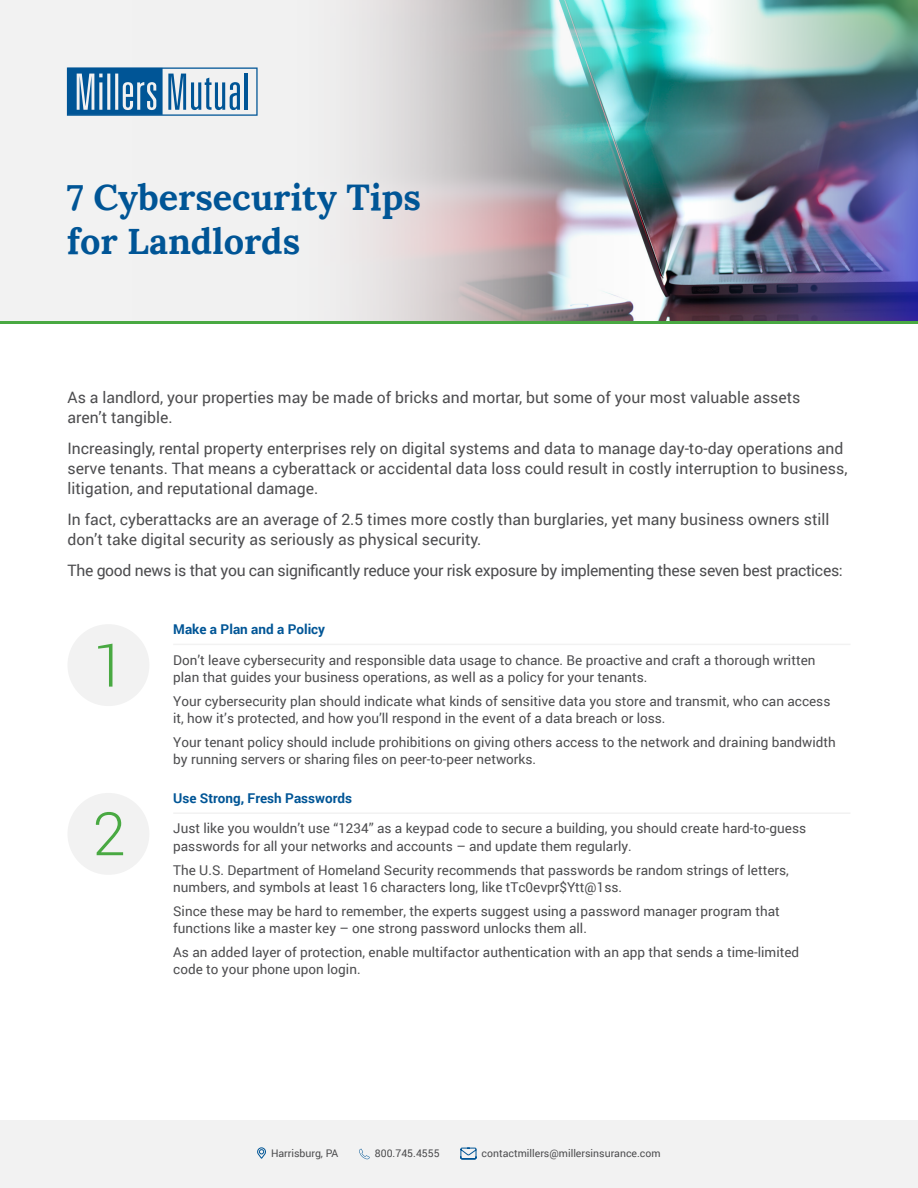
<style>
.page{position:relative;width:918px;height:1188px;background:#fff}
.page>*{position:absolute;margin:0;border:0;box-sizing:border-box;transform-origin:0 0}
.t1{font:300 60px "Roboto";color:#49a942}
.t2{font:700 36.15px/43.7px "Lora";color:#005596}
.t3{font:15.75px/20.2px "Roboto";color:#4d4d4f}
.t4{font:15.75px "Roboto";letter-spacing:-.02em;color:#4d4d4f}
.t5{font:13.5px/17.2px "Roboto";color:#4d4d4f}
.t6{font:700 13.5px "Roboto";color:#005596}
.t7{font:10.5px "Roboto";color:#4d4d4f}
</style>
<div class="page">
<div style="left:0;top:1120px;width:918px;height:68px;background:#f2f2f2"></div>
<svg style="left:257px;top:1147px;width:9px;height:12px"></svg>
<svg style="left:359px;top:1149px;width:11px;height:10px"></svg>
<svg style="left:460px;top:1147px;width:17px;height:13px"></svg>
<div style="left:67px;top:793px;width:82px;height:82px;background:#f2f2f2;border-radius:50%"></div>
<div style="left:67px;top:624px;width:82px;height:82px;background:#f2f2f2;border-radius:50%"></div>
<div style="left:0;top:0;width:918px;height:323px;background:#f2f2f2"></div>
<img style="left:132px;top:0;width:786px;height:322px">
<svg style="left:67px;top:68px;width:191px;height:48px"></svg>
<hr style="left:245px;top:74px;width:3px;height:36px;background:#005596">
<hr style="left:0;top:322px;width:918px;height:2px;background:#49a942">
<hr style="left:173px;top:812px;width:677px;height:2px;background:#f2f2f2">
<hr style="left:173px;top:644px;width:677px;height:1px;background:#f2f2f2">
<h2 class="t2" style="left:67px;top:172px;width:356px">7 Cybersecurity Tips for Landlords</h2>
<p class="t3" style="left:68px;top:386px;width:735px">As a landlord, your properties may be made of bricks and mortar, but some of your most valuable assets aren’t tangible.</p>
<p class="t3" style="left:68px;top:437px;width:781px">Increasingly, rental property enterprises rely on digital systems and data to manage day-to-day operations and serve tenants. That means a cyberattack or accidental data loss could result in costly interruption to business, litigation, and reputational damage.</p>
<p class="t3" style="left:68px;top:509px;width:763px">In fact, cyberattacks are an average of 2.5 times more costly than burglaries, yet many business owners still don’t take digital security as seriously as physical security.</p>
<p class="t4" style="left:68px;top:559px;width:777px">The good news is that you can significantly reduce your risk exposure by implementing these seven best practices:</p>
<h1 class="t1" style="left:93px;top:624px;width:35px">1</h1>
<h1 class="t1" style="left:93px;top:792px;width:35px">2</h1>
<p class="t6" style="left:173px;top:619px;width:153px">Make a Plan and a Policy</p>
<p class="t5" style="left:173px;top:651px;width:644px">Don’t leave cybersecurity and responsible data usage to chance. Be proactive and craft a thorough written plan that guides your business operations, as well as a policy for your tenants.</p>
<p class="t5" style="left:173px;top:692px;width:659px">Your cybersecurity plan should indicate what kinds of sensitive data you store and transmit, who can access it, how it’s protected, and how you’ll respond in the event of a data breach or loss.</p>
<p class="t5" style="left:173px;top:733px;width:664px">Your tenant policy should include prohibitions on giving others access to the network and draining bandwidth by running servers or sharing files on peer-to-peer networks.</p>
<p class="t6" style="left:173px;top:788px;width:180px">Use Strong, Fresh Passwords</p>
<p class="t5" style="left:173px;top:819px;width:634px">Just like you wouldn’t use “1234” as a keypad code to secure a building, you should create hard-to-guess passwords for all your networks and accounts – and update them regularly.</p>
<p class="t5" style="left:173px;top:861px;width:617px">The U.S. Department of Homeland Security recommends that passwords be random strings of letters, numbers, and symbols at least 16 characters long, like tTc0evpr$Ytt@1ss.</p>
<p class="t5" style="left:173px;top:902px;width:608px">Since these may be hard to remember, the experts suggest using a password manager program that functions like a master key – one strong password unlocks them all.</p>
<p class="t5" style="left:173px;top:943px;width:628px">As an added layer of protection, enable multifactor authentication with an app that sends a time-limited code to your phone upon login.</p>
<p class="t7" style="left:271px;top:1146px;width:69px">Harrisburg, PA</p>
<p class="t7" style="left:375px;top:1146px;width:66px">800.745.4555</p>
<p class="t7" style="left:482px;top:1146px;width:181px">contactmillers@millersinsurance.com</p>
</div>
